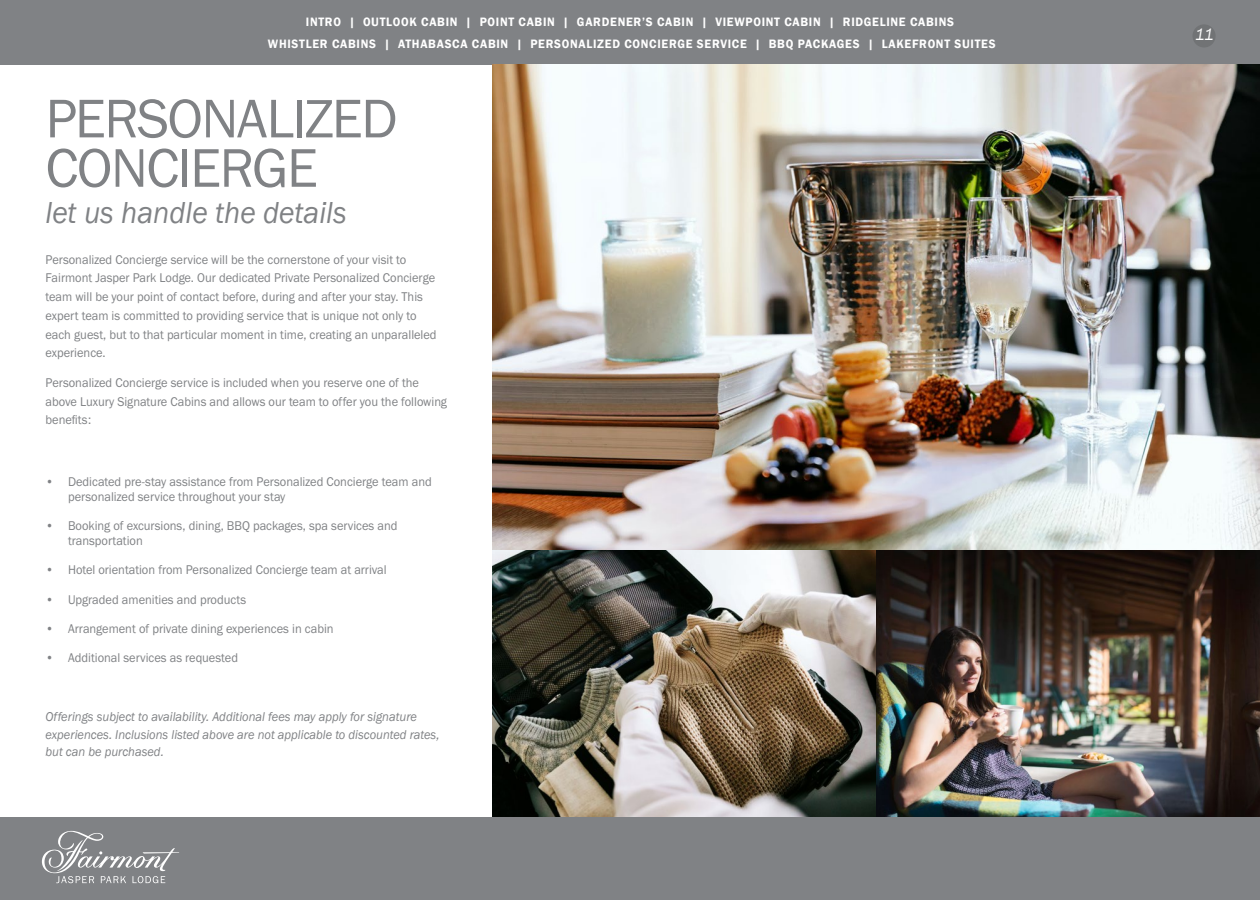
<style>
.page{position:relative;width:1260px;height:900px;background:#fff}
.page>*{position:absolute;margin:0;border:0;box-sizing:border-box;transform-origin:0 0}
.t1{font:56.25px/49.4px "Franklin Gothic URW Boo";letter-spacing:-.025em;color:#808285}
.t2{font:italic 31.25px "Franklin Gothic";color:#808285;scale:.95 1}
.t3{font:italic 16.75px "Franklin Gothic";color:#fff;scale:.95 1}
.t4{font:13.12px/18.8px "Franklin Gothic URW Boo";color:#808285;scale:.95 1}
.t5{font:italic 13.12px/17.5px "Franklin Gothic";color:#808285;scale:.95 1}
.t6{font:600 12.5px/21.9px "Franklin Gothic";letter-spacing:.06em;color:#fff;text-align:center;scale:.95 1}
</style>
<div class="page">
<div style="left:0;top:0;width:1260px;height:64px;background:#808285"></div>
<img style="left:492px;top:64px;width:768px;height:753px">
<div style="left:0;top:817px;width:1260px;height:83px;background:#808285"></div>
<svg style="left:42px;top:831px;width:137px;height:52px"></svg>
<div style="left:1192px;top:24px;width:24px;height:23px;background:#717375;border-radius:50%"></div>
<p class="t6" style="left:268px;top:11px;width:767px">INTRO | OUTLOOK CABIN | POINT CABIN | GARDENER’S CABIN | VIEWPOINT CABIN | RIDGELINE CABINS<br>WHISTLER CABINS | ATHABASCA CABIN | PERSONALIZED CONCIERGE SERVICE | BBQ PACKAGES | LAKEFRONT SUITES</p>
<p class="t3" style="left:1195px;top:24px;width:21px">11</p>
<h1 class="t1" style="left:46px;top:93px;width:354px">PERSONALIZED<br>CONCIERGE</h1>
<h2 class="t2" style="left:46px;top:193px;width:319px">let us handle the details</h2>
<p class="t4" style="left:46px;top:250px;width:413px">Personalized Concierge service will be the cornerstone of your visit to Fairmont Jasper Park Lodge. Our dedicated Private Personalized Concierge team will be your point of contact before, during and after your stay. This expert team is committed to providing service that is unique not only to each guest, but to that particular moment in time, creating an unparalleled experience.</p>
<p class="t4" style="left:46px;top:373px;width:424px">Personalized Concierge service is included when you reserve one of the above Luxury Signature Cabins and allows our team to offer you the following benefits:</p>
<p class="t4" style="left:68px;top:473px;width:384px;line-height:15px;text-indent:-23px">• Dedicated pre-stay assistance from Personalized Concierge team and personalized service throughout your stay</p>
<p class="t4" style="left:68px;top:518px;width:348px;line-height:15px;text-indent:-23px">• Booking of excursions, dining, BBQ packages, spa services and transportation</p>
<p class="t4" style="left:46px;top:560px;width:361px">• Hotel orientation from Personalized Concierge team at arrival</p>
<p class="t4" style="left:46px;top:590px;width:213px">• Upgraded amenities and products</p>
<p class="t4" style="left:46px;top:619px;width:305px">• Arrangement of private dining experiences in cabin</p>
<p class="t4" style="left:46px;top:648px;width:204px">• Additional services as requested</p>
<p class="t5" style="left:46px;top:708px;width:416px">Offerings subject to availability. Additional fees may apply for signature experiences. Inclusions listed above are not applicable to discounted rates, but can be purchased.</p>
</div>
